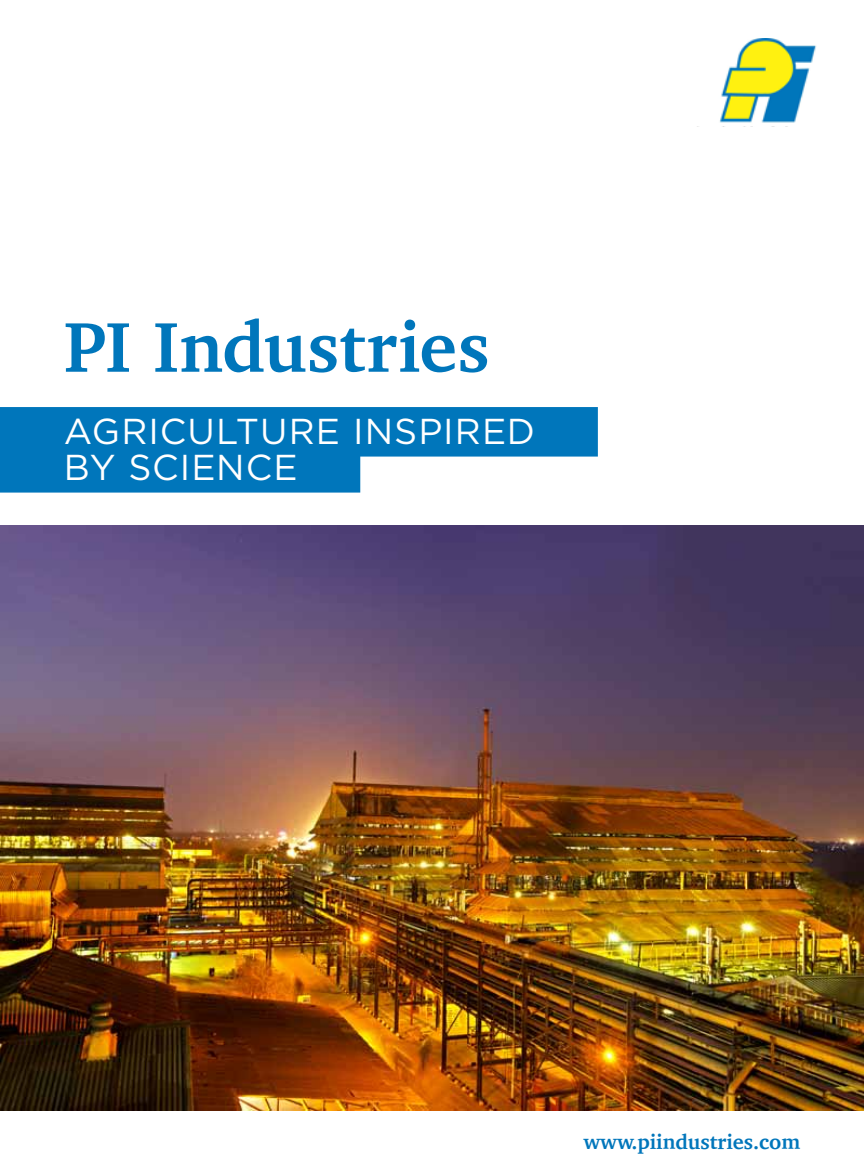
<style>
.page{position:relative;width:864px;height:1174px;background:#fff}
.page>*{position:absolute;margin:0;border:0;box-sizing:border-box;transform-origin:0 0}
.t1{font:700 72px "Charter";color:#0076bb}
.t2{font:36px/36px "Gotham";letter-spacing:.03em;color:#fff}
.t3{font:700 21px "Charter";color:#0076bb}
</style>
<div class="page">
<img style="left:0;top:526px;width:863px;height:584px">
<div style="left:0;top:407px;width:597px;height:49px;background:#0076bb"></div>
<div style="left:0;top:443px;width:360px;height:49px;background:#0076bb"></div>
<img style="left:697px;top:39px;width:120px;height:88px">
<h1 class="t1" style="left:64px;top:285px;width:427px">PI Industries</h1>
<p class="t2" style="left:64px;top:413px;width:472px">AGRICULTURE INSPIRED<br>BY SCIENCE</p>
<p class="t3" style="left:583px;top:1123px;width:218px">www.piindustries.com</p>
</div>
